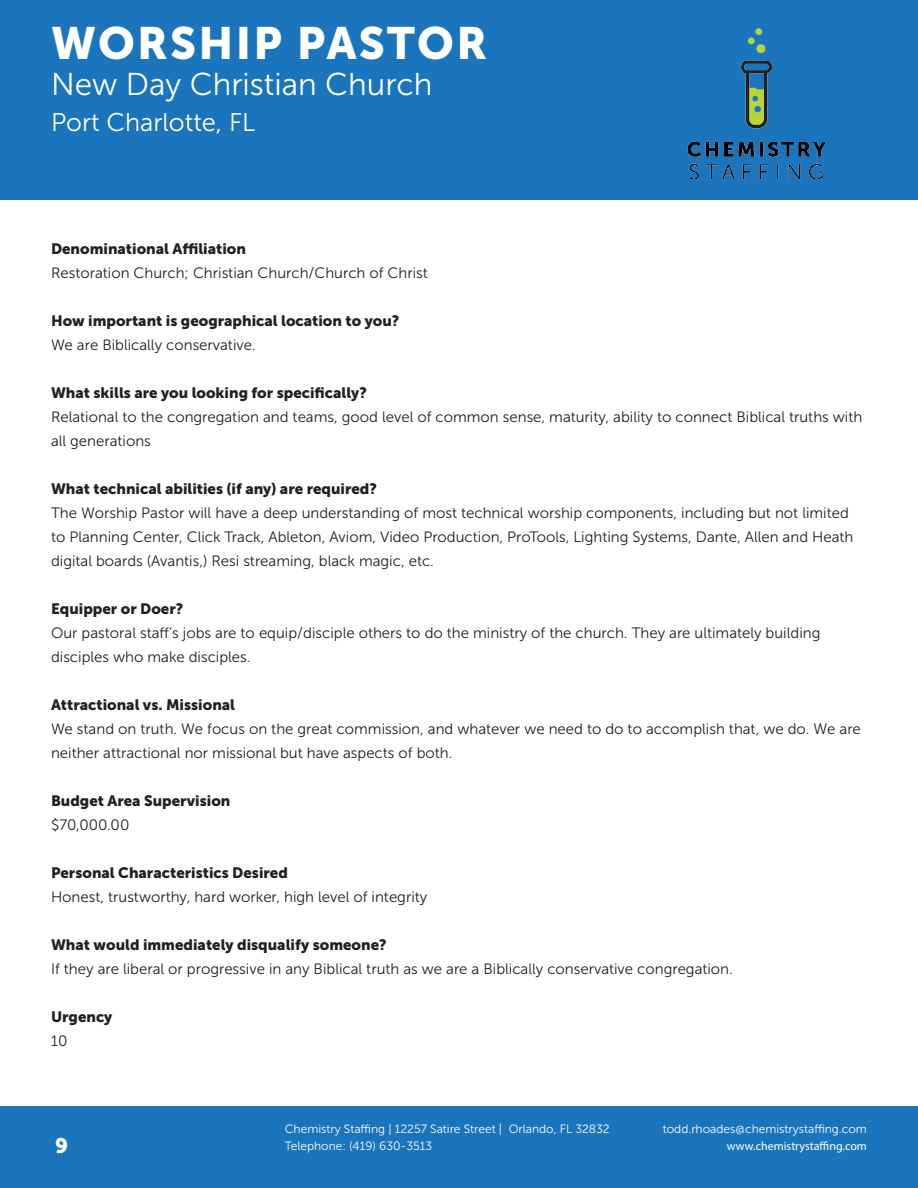
<style>
.page{position:relative;width:918px;height:1188px;background:#fff}
.page>*{position:absolute;margin:0;border:0;box-sizing:border-box;transform-origin:0 0}
.t1{font:45px "Museo Sans 900";letter-spacing:.05em;color:#fff}
.t2{font:31.5px "Museo Sans 300";color:#fff}
.t3{font:25.5px "Museo Sans 300";color:#fff}
.t4{font:21px "Museo Sans 900";color:#fff}
.t5{font:15px/24px "Museo Sans 300";color:#231f20}
.t6{font:15px "Museo Sans 900";color:#231f20}
.t7{font:12px/16.5px "Museo Sans 300";color:#fff}
.t8{font:12px "Myriad Pro";color:#fff}
</style>
<div class="page">
<div style="left:0;top:1107px;width:918px;height:81px;background:#1b75bc"></div>
<div style="left:0;top:0;width:918px;height:200px;background:#1b75bc"></div>
<img style="left:633px;top:0;width:234px;height:193px">
<h1 class="t1" style="left:51px;top:18px;width:438px">WORSHIP PASTOR</h1>
<h2 class="t2" style="left:51px;top:67px;width:383px">New Day Christian Church</h2>
<h3 class="t3" style="left:51px;top:109px;width:206px">Port Charlotte, FL</h3>
<p class="t6" style="left:51px;top:240px;width:196px">Denominational Affiliation</p>
<p class="t5" style="left:51px;top:261px;width:378px">Restoration Church; Christian Church/Church of Christ</p>
<p class="t6" style="left:51px;top:312px;width:350px">How important is geographical location to you?</p>
<p class="t5" style="left:51px;top:333px;width:206px">We are Biblically conservative.</p>
<p class="t6" style="left:51px;top:384px;width:317px">What skills are you looking for specifically?</p>
<p class="t5" style="left:51px;top:405px;width:813px">Relational to the congregation and teams, good level of common sense, maturity, ability to connect Biblical truths with all generations</p>
<p class="t6" style="left:51px;top:480px;width:328px">What technical abilities (if any) are required?</p>
<p class="t5" style="left:51px;top:501px;width:804px">The Worship Pastor will have a deep understanding of most technical worship components, including but not limited to Planning Center, Click Track, Ableton, Aviom, Video Production, ProTools, Lighting Systems, Dante, Allen and Heath digital boards (Avantis,) Resi streaming, black magic, etc.</p>
<p class="t6" style="left:51px;top:600px;width:134px">Equipper or Doer?</p>
<p class="t5" style="left:51px;top:621px;width:771px">Our pastoral staff’s jobs are to equip/disciple others to do the ministry of the church. They are ultimately building disciples who make disciples.</p>
<p class="t6" style="left:51px;top:696px;width:186px">Attractional vs. Missional</p>
<p class="t5" style="left:51px;top:717px;width:811px">We stand on truth. We focus on the great commission, and whatever we need to do to accomplish that, we do. We are neither attractional nor missional but have aspects of both.</p>
<p class="t6" style="left:51px;top:792px;width:181px">Budget Area Supervision</p>
<p class="t5" style="left:51px;top:813px;width:80px">$70,000.00</p>
<p class="t6" style="left:51px;top:864px;width:238px">Personal Characteristics Desired</p>
<p class="t5" style="left:51px;top:885px;width:378px">Honest, trustworthy, hard worker, high level of integrity</p>
<p class="t6" style="left:51px;top:936px;width:337px">What would immediately disqualify someone?</p>
<p class="t5" style="left:51px;top:957px;width:683px">If they are liberal or progressive in any Biblical truth as we are a Biblically conservative congregation.</p>
<p class="t6" style="left:51px;top:1008px;width:63px">Urgency</p>
<p class="t5" style="left:51px;top:1029px;width:18px">10</p>
<h3 class="t4" style="left:55px;top:1133px;width:14px">9</h3>
<p class="t7" style="left:285px;top:1121px;width:326px">Chemistry Staffing | 12257 Satire Street | Orlando, FL 32832<br>Telephone: (419) 630-3513</p>
<p class="t7" style="left:663px;top:1121px;width:206px">todd.rhoades@chemistrystaffing.com</p>
<p class="t8" style="left:727px;top:1138px;width:142px">www.chemistrystaffing.com</p>
</div>
